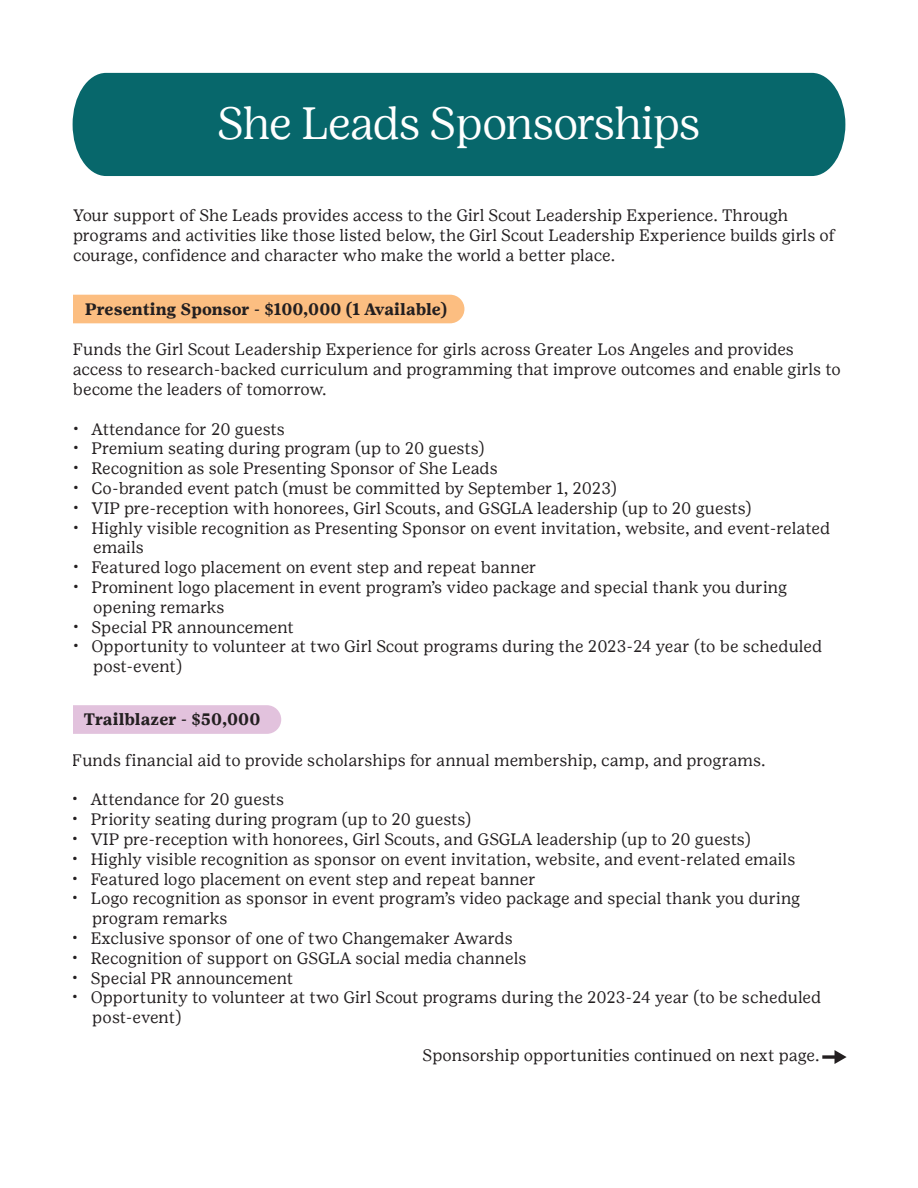
<style>
.page{position:relative;width:918px;height:1188px;background:#fff}
.page>*{position:absolute;margin:0;border:0;box-sizing:border-box;transform-origin:0 0}
.t1{font:300 45px "Girl Scout Display";color:#fff}
.t2{font:16.5px/19.8px "Girl Scout Text";letter-spacing:.005em;color:#231f20}
.t3{font:700 16.5px "Girl Scout Text";letter-spacing:.005em;color:#231f20}
</style>
<div class="page">
<div style="left:6px;top:705px;width:275px;height:29px;background:#e2c2dd;border-radius:14px"></div>
<div style="left:30px;top:295px;width:434px;height:28px;background:#fcbe81;border-radius:14px"></div>
<div style="left:73px;top:73px;width:772px;height:103px;background:#07676b"></div>
<svg style="left:822px;top:1050px;width:25px;height:14px"></svg>
<div style="left:6px;top:195px;width:67px;height:756px;background:#fff"></div>
<h1 class="t1" style="left:218px;top:96px;width:484px">She Leads Sponsorships</h1>
<p class="t2" style="left:73px;top:205px;width:764px">Your support of She Leads provides access to the Girl Scout Leadership Experience. Through programs and activities like those listed below, the Girl Scout Leadership Experience builds girls of courage, confidence and character who make the world a better place.</p>
<p class="t3" style="left:85px;top:299px;width:364px">Presenting Sponsor - $100,000 (1 Available)</p>
<p class="t2" style="left:73px;top:339px;width:770px">Funds the Girl Scout Leadership Experience for girls across Greater Los Angeles and provides access to research-backed curriculum and programming that improve outcomes and enable girls to become the leaders of tomorrow.</p>
<p class="t2" style="left:73px;top:419px;width:214px">• Attendance for 20 guests</p>
<p class="t2" style="left:73px;top:438px;width:413px">• Premium seating during program (up to 20 guests)</p>
<p class="t2" style="left:73px;top:458px;width:427px">• Recognition as sole Presenting Sponsor of She Leads</p>
<p class="t2" style="left:73px;top:478px;width:546px">• Co-branded event patch (must be committed by September 1, 2023)</p>
<p class="t2" style="left:73px;top:498px;width:680px">• VIP pre-reception with honorees, Girl Scouts, and GSGLA leadership (up to 20 guests)</p>
<p class="t2" style="left:93px;top:518px;width:739px;text-indent:-20px">• Highly visible recognition as Presenting Sponsor on event invitation, website, and event-related emails</p>
<p class="t2" style="left:73px;top:557px;width:465px">• Featured logo placement on event step and repeat banner</p>
<p class="t2" style="left:93px;top:577px;width:695px;text-indent:-20px">• Prominent logo placement in event program’s video package and special thank you during opening remarks</p>
<p class="t2" style="left:73px;top:617px;width:223px">• Special PR announcement</p>
<p class="t2" style="left:93px;top:636px;width:731px;text-indent:-20px">• Opportunity to volunteer at two Girl Scout programs during the 2023-24 year (to be scheduled post-event)</p>
<p class="t3" style="left:84px;top:709px;width:178px">Trailblazer - $50,000</p>
<p class="t2" style="left:72px;top:750px;width:695px">Funds financial aid to provide scholarships for annual membership, camp, and programs.</p>
<p class="t2" style="left:72px;top:790px;width:214px">• Attendance for 20 guests</p>
<p class="t2" style="left:72px;top:809px;width:401px">• Priority seating during program (up to 20 guests)</p>
<p class="t2" style="left:72px;top:829px;width:680px">• VIP pre-reception with honorees, Girl Scouts, and GSGLA leadership (up to 20 guests)</p>
<p class="t2" style="left:72px;top:849px;width:725px">• Highly visible recognition as sponsor on event invitation, website, and event-related emails</p>
<p class="t2" style="left:72px;top:869px;width:465px">• Featured logo placement on event step and repeat banner</p>
<p class="t2" style="left:92px;top:889px;width:709px;text-indent:-20px">• Logo recognition as sponsor in event program’s video package and special thank you during program remarks</p>
<p class="t2" style="left:72px;top:928px;width:442px">• Exclusive sponsor of one of two Changemaker Awards</p>
<p class="t2" style="left:72px;top:948px;width:456px">• Recognition of support on GSGLA social media channels</p>
<p class="t2" style="left:72px;top:968px;width:223px">• Special PR announcement</p>
<p class="t2" style="left:92px;top:988px;width:731px;text-indent:-20px">• Opportunity to volunteer at two Girl Scout programs during the 2023-24 year (to be scheduled post-event)</p>
<p class="t2" style="left:423px;top:1045px;width:399px">Sponsorship opportunities continued on next page.</p>
</div>
